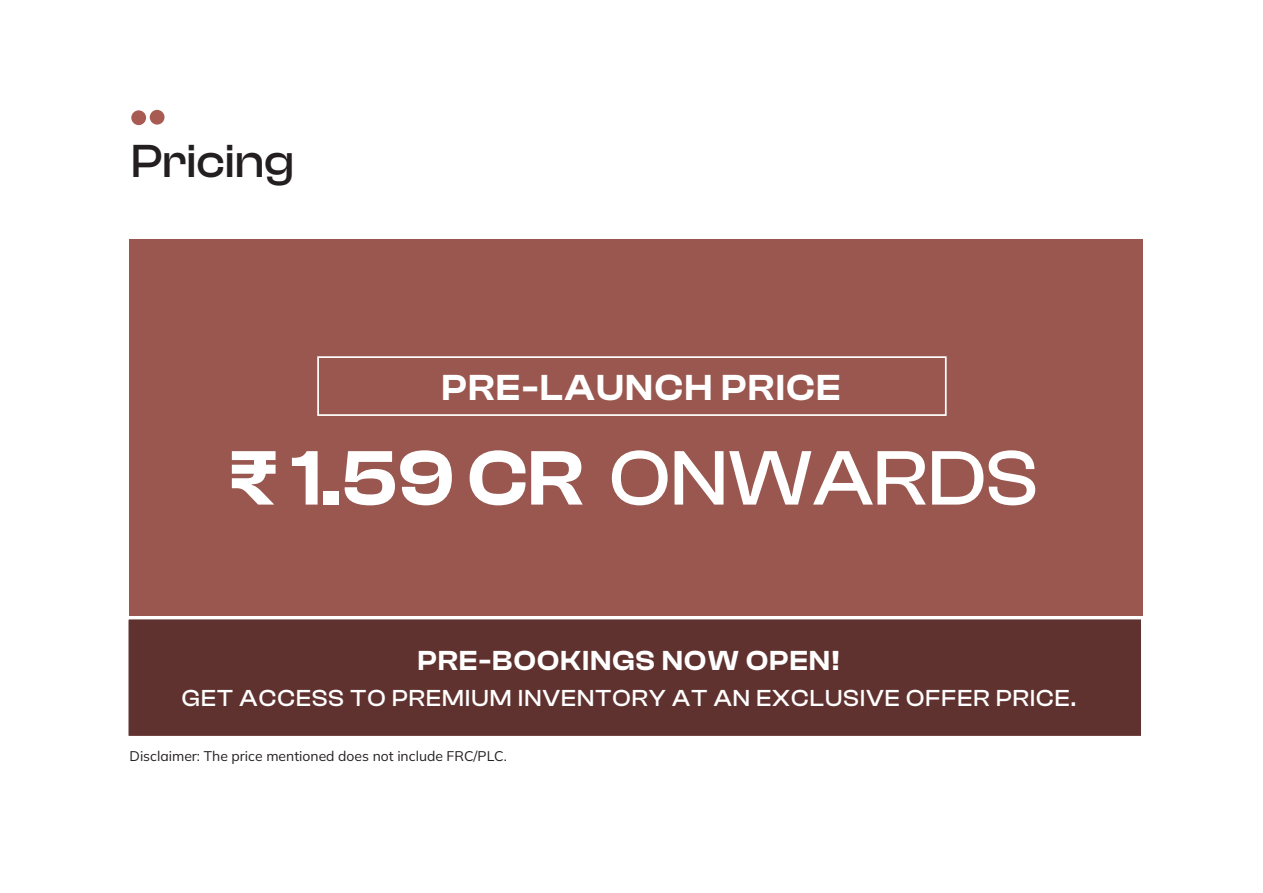
<style>
.page{position:relative;width:1263px;height:893px;background:#fff}
.page>*{position:absolute;margin:0;border:0;box-sizing:border-box;transform-origin:0 0}
.t1{font:500 79.8px "Clash Display";letter-spacing:.005em;color:#fff}
.t2{font:500 48px "Clash Display";color:#231f20}
.t3{font:600 37.5px "Clash Display";letter-spacing:.05em;color:#fff}
.t4{font:600 28.5px "Clash Display";letter-spacing:.05em;color:#fff}
.t5{font:500 24px "Clash Display";letter-spacing:.05em;color:#fff}
.t6{font:200 13.95px "Mulish";color:#231f20}
.s1{font-weight:600}
</style>
<div class="page">
<div style="left:131px;top:110px;width:15px;height:15px;background:#a85b53;border-radius:50%"></div>
<div style="left:150px;top:110px;width:14px;height:15px;background:#a85b53;border-radius:50%"></div>
<div style="left:126px;top:617px;width:1018px;height:122px;background:#60322f;border:3px solid #fff"></div>
<div style="left:129px;top:239px;width:1013px;height:377px;background:#9a574f"></div>
<div style="left:317px;top:356px;width:630px;height:60px;border:2px solid #fff"></div>
<h2 class="t2" style="left:131px;top:134px;width:165px">Pricing</h2>
<h3 class="t3" style="left:442px;top:366px;width:400px">PRE-LAUNCH PRICE</h3>
<h1 class="t1" style="left:291px;top:434px;width:748px"><span class="s1">1.59 CR</span> ONWARDS</h1>
<p class="t4" style="left:418px;top:645px;width:423px">PRE-BOOKINGS NOW OPEN!</p>
<p class="t5" style="left:182px;top:684px;width:895px">GET ACCESS TO PREMIUM INVENTORY AT AN EXCLUSIVE OFFER PRICE.</p>
<p class="t6" style="left:130px;top:747px;width:379px">Disclaimer: The price mentioned does not include FRC/PLC.</p>
</div>
